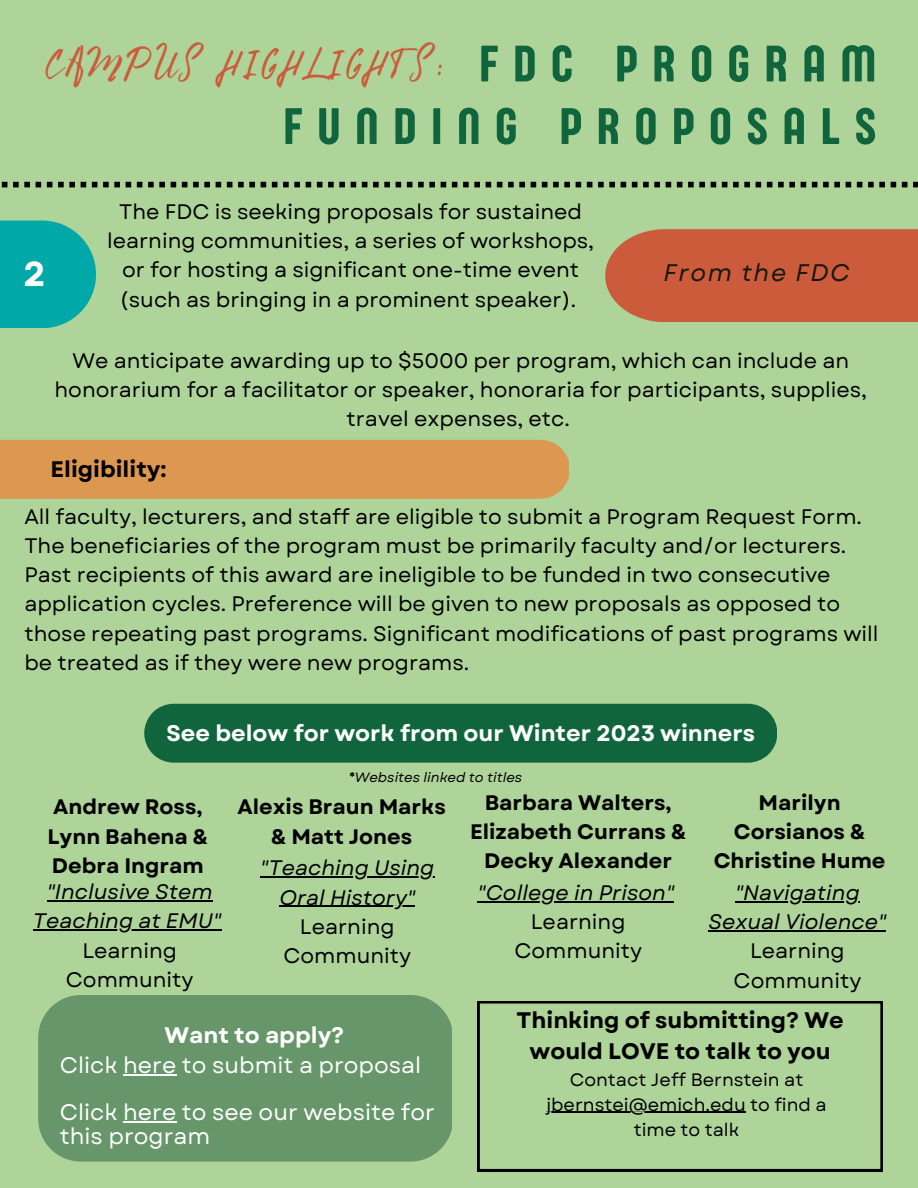
<style>
.page{position:relative;width:918px;height:1188px;background:#aed499}
.page>*{position:absolute;margin:0;border:0;box-sizing:border-box;transform-origin:0 0}
.t1{font:52.95px/62.6px "Sugo Pro Display";letter-spacing:.29em;color:#10653d;text-align:right}
.t2{font:40.5px "Bright Sunshine";letter-spacing:.07em;color:#cb5b3b}
.t3{font:700 34.65px "Garet";color:#fff}
.t4{font:italic 24px "Garet";letter-spacing:.065em;color:#171810}
.t5{font:22.5px/47.2px "Garet";color:#fff}
.t6{font:700 22.5px/30.3px "Garet";color:#000;text-align:center}
.t7{font:700 22.5px "Garet";color:#fff}
.t8{font:21px/29.2px "Garet";color:#000;text-align:center}
.t9{font:700 21px/29.2px "Garet";color:#000;text-align:center}
.t10{font:italic 21px/29.2px "Garet";color:#000;text-align:center}
.t11{font:18px/24.8px "Garet";color:#000;text-align:center}
.t12{font:italic 13.5px "Garet";color:#000}
</style>
<div class="page">
<div style="left:0;top:221px;width:96px;height:107px;background:#00a8a8"></div>
<svg style="left:2px;top:182px;width:916px;height:5px"></svg>
<div style="left:605px;top:229px;width:313px;height:93px;background:#cb5b3b"></div>
<div style="left:0;top:440px;width:569px;height:59px;background:#dc9750"></div>
<div style="left:144px;top:704px;width:633px;height:59px;background:#10653d"></div>
<div style="left:38px;top:995px;width:413px;height:167px;background:#669669"></div>
<svg style="left:478px;top:1001px;width:405px;height:170px"></svg>
<hr style="left:47px;top:900px;width:166px;height:1px;background:#000">
<hr style="left:33px;top:929px;width:188px;height:2px;background:#000">
<hr style="left:260px;top:876px;width:174px;height:2px;background:#000">
<hr style="left:279px;top:906px;width:136px;height:1px;background:#000">
<hr style="left:478px;top:901px;width:196px;height:1px;background:#000">
<hr style="left:735px;top:901px;width:125px;height:1px;background:#000">
<hr style="left:708px;top:930px;width:178px;height:1px;background:#000">
<hr style="left:123px;top:1074px;width:53px;height:1px;background:#fff">
<hr style="left:123px;top:1121px;width:53px;height:1px;background:#fff">
<hr style="left:546px;top:1112px;width:200px;height:1px;background:#000">
<h2 class="t2" style="left:46px;top:33px;width:399px">CAMPUS HIGHLIGHTS:</h2>
<h1 class="t1" style="left:284px;top:32px;width:594px">FDC PROGRAM<br>FUNDING PROPOSALS</h1>
<p class="t8" style="left:107px;top:197px;width:489px">The FDC is seeking proposals for sustained learning communities, a series of workshops, or for hosting a significant one-time event (such as bringing in a prominent speaker).</p>
<p class="t8" style="left:55px;top:346px;width:814px">We anticipate awarding up to $5000 per program, which can include an honorarium for a facilitator or speaker, honoraria for participants, supplies, travel expenses, etc.</p>
<p class="t6" style="left:51px;top:454px;width:117px">Eligibility:</p>
<p class="t8" style="left:24px;top:502px;width:856px;text-align:left">All faculty, lecturers, and staff are eligible to submit a Program Request Form.<br>The beneficiaries of the program must be primarily faculty and/or lecturers.<br>Past recipients of this award are ineligible to be funded in two consecutive application cycles. Preference will be given to new proposals as opposed to those repeating past programs. Significant modifications of past programs will be treated as if they were new programs.</p>
<h3 class="t3" style="left:24px;top:249px;width:24px">2</h3>
<p class="t4" style="left:664px;top:255px;width:188px">From the FDC</p>
<p class="t7" style="left:167px;top:716px;width:590px">See below for work from our Winter 2023 winners</p>
<p class="t9" style="left:48px;top:792px;width:162px;text-align:left">Andrew Ross,<br>Lynn Bahena &amp;<br>Debra Ingram</p>
<p class="t10" style="left:33px;top:877px;width:190px">"Inclusive Stem<br>Teaching at EMU"</p>
<p class="t8" style="left:66px;top:936px;width:129px">Learning<br>Community</p>
<p class="t12" style="left:348px;top:767px;width:176px">*Websites linked to titles</p>
<p class="t9" style="left:237px;top:792px;width:210px">Alexis Braun Marks &amp; Matt Jones</p>
<p class="t10" style="left:260px;top:853px;width:176px">"Teaching Using<br>Oral History"</p>
<p class="t8" style="left:283px;top:912px;width:129px">Learning<br>Community</p>
<p class="t9" style="left:470px;top:788px;width:218px">Barbara Walters,<br>Elizabeth Currans &amp;<br>Decky Alexander</p>
<p class="t10" style="left:478px;top:878px;width:198px">"College in Prison"</p>
<p class="t8" style="left:514px;top:907px;width:129px">Learning<br>Community</p>
<p class="t9" style="left:714px;top:788px;width:173px">Marilyn<br>Corsianos &amp;<br>Christine Hume</p>
<p class="t10" style="left:708px;top:878px;width:179px">"Navigating<br>Sexual Violence"</p>
<p class="t8" style="left:734px;top:937px;width:129px">Learning<br>Community</p>
<p class="t7" style="left:165px;top:1019px;width:181px">Want to apply?</p>
<p class="t5" style="left:60px;top:1041px;width:377px">Click here to submit a proposal<br>Click here to see our website for</p>
<p class="t5" style="left:60px;top:1112px;width:152px">this program</p>
<p class="t6" style="left:517px;top:1005px;width:329px">Thinking of submitting? We would LOVE to talk to you</p>
<p class="t11" style="left:546px;top:1067px;width:282px">Contact Jeff Bernstein at jbernstei@emich.edu to find a time to talk</p>
</div>
